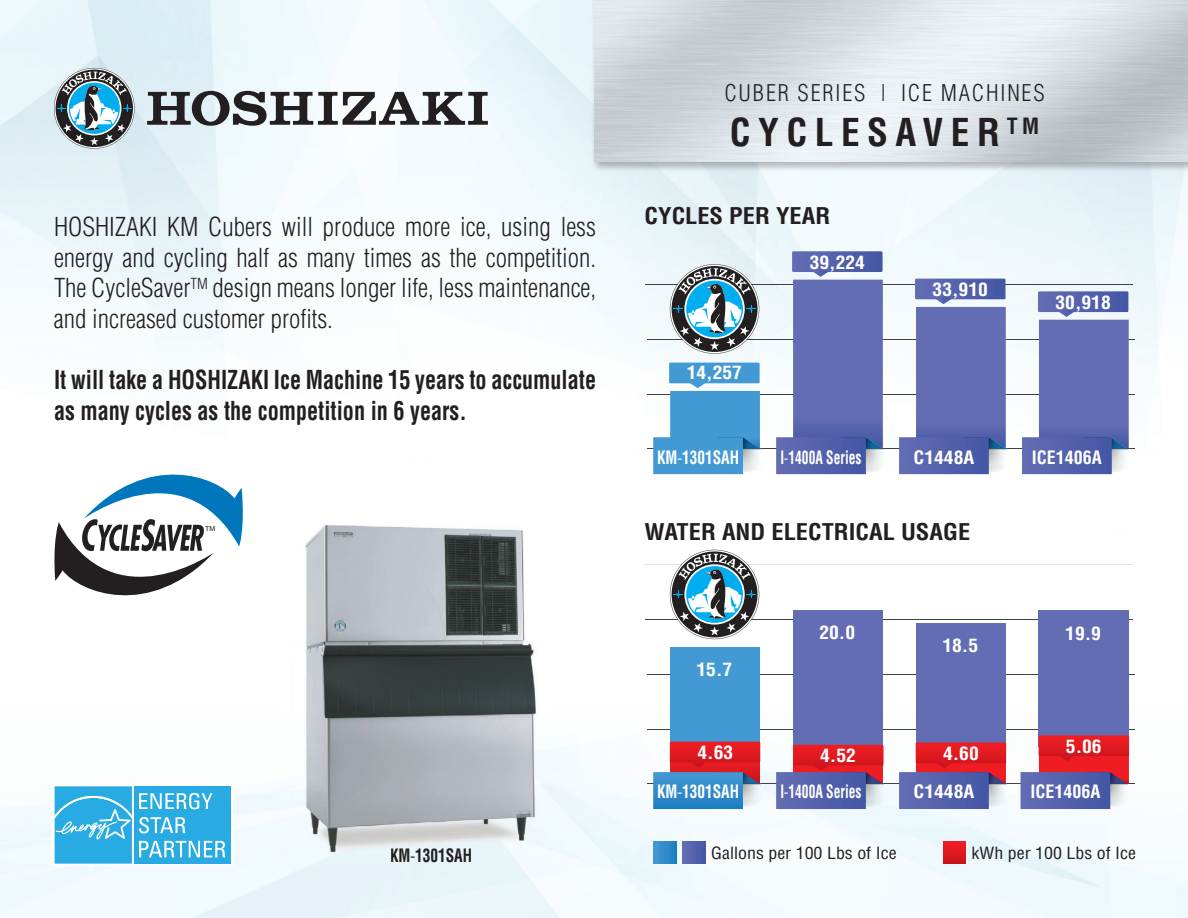
<style>
.page{position:relative;width:1188px;height:918px;background:#fff}
.page>*{position:absolute;margin:0;border:0;box-sizing:border-box;transform-origin:0 0}
.t1{font:700 condensed 37.5px "Helvetica";letter-spacing:.2em;color:#231f20}
.t2{font:300 condensed 25.5px/30.6px "Helvetica";color:#231f20;text-align:justify}
.t3{font:700 condensed 25.5px/30.6px "Helvetica";color:#231f20;scale:.87 1}
.t4{font:700 condensed 22.5px "Helvetica";color:#231f20;scale:1.08 1}
.t5{font:300 condensed 22.5px "Helvetica";letter-spacing:.08em;color:#231f20}
.t6{font:700 condensed 18px "Helvetica";color:#fff;scale:1.08 1}
.t7{font:700 condensed 18px "Helvetica";color:#fff;scale:.75 1}
.t8{font:700 condensed 18px "Helvetica";color:#fff;scale:.85 1}
.t9{font:700 condensed 18px "Helvetica";color:#fff}
.t10{font:700 condensed 18px "Helvetica";color:#221e1f;scale:.85 1}
.t11{font:condensed 16.5px "Helvetica";color:#231f20;scale:1.08 1}
.t12{font:7.05px "Arial";color:#231f20}
.s1{font-family:"Myriad Pro";font-weight:400;font-stretch:normal}
.s2{font-family:"Myriad Pro";font-weight:400;font-stretch:normal;color:#231f20}
.s3{color:#221f20}
.s4{color:#231f20}
</style>
<div class="page">
<img style="left:0;top:0;width:1188px;height:918px">
<hr style="left:647px;top:339px;width:488px;height:1px;background:#414042">
<hr style="left:647px;top:394px;width:488px;height:1px;background:#414042">
<hr style="left:647px;top:449px;width:488px;height:1px;background:#414042">
<hr style="left:645px;top:284px;width:488px;height:1px;background:#414042">
<div style="left:669px;top:363px;width:91px;height:20px;background:#4399d3"></div>
<img style="left:743px;top:440px;width:21px;height:33px">
<img style="left:743px;top:449px;width:18px;height:1px">
<svg style="left:670px;top:378px;width:90px;height:71px"></svg>
<div style="left:653px;top:437px;width:90px;height:37px;background:#4399d3"></div>
<img style="left:866px;top:440px;width:21px;height:33px">
<img style="left:866px;top:449px;width:18px;height:1px">
<svg style="left:792px;top:251px;width:91px;height:198px;background:#6671b5"></svg>
<div style="left:776px;top:437px;width:90px;height:37px;background:linear-gradient(to right,#636db3,#4456a5)"></div>
<img style="left:989px;top:440px;width:21px;height:33px">
<img style="left:989px;top:449px;width:18px;height:1px">
<svg style="left:915px;top:279px;width:91px;height:170px;background:#6772b5"></svg>
<div style="left:899px;top:437px;width:90px;height:37px;background:linear-gradient(to right,#636db3,#4456a5)"></div>
<img style="left:1112px;top:449px;width:19px;height:24px">
<svg style="left:1038px;top:291px;width:91px;height:159px;background:#6873b5"></svg>
<div style="left:1022px;top:437px;width:90px;height:37px;background:linear-gradient(to right,#636db3,#4456a5)"></div>
<hr style="left:647px;top:674px;width:488px;height:1px;background:#414042">
<hr style="left:647px;top:729px;width:488px;height:1px;background:#414042">
<hr style="left:647px;top:784px;width:488px;height:1px;background:#414042">
<hr style="left:645px;top:565px;width:488px;height:1px;background:#414042">
<hr style="left:645px;top:619px;width:488px;height:1px;background:#414042">
<img style="left:743px;top:775px;width:21px;height:33px">
<img style="left:743px;top:784px;width:18px;height:1px">
<div style="left:670px;top:647px;width:90px;height:108px;background:#4399d3"></div>
<svg style="left:653px;top:772px;width:90px;height:37px;background:#2d87c8"></svg>
<img style="left:866px;top:775px;width:21px;height:33px">
<img style="left:866px;top:784px;width:18px;height:1px">
<div style="left:793px;top:610px;width:90px;height:147px;background:#636db3"></div>
<div style="left:776px;top:772px;width:90px;height:37px;background:linear-gradient(to right,#636db3,#4456a5)"></div>
<img style="left:989px;top:775px;width:21px;height:33px">
<img style="left:989px;top:784px;width:18px;height:1px">
<div style="left:916px;top:623px;width:90px;height:133px;background:#636db3"></div>
<div style="left:899px;top:772px;width:90px;height:37px;background:linear-gradient(to right,#636db3,#4456a5)"></div>
<img style="left:1110px;top:784px;width:21px;height:24px">
<div style="left:1039px;top:611px;width:90px;height:135px;background:#636db3"></div>
<div style="left:1021px;top:772px;width:89px;height:37px;background:linear-gradient(to right,#636db3,#4456a5)"></div>
<svg style="left:54px;top:475px;width:189px;height:120px"></svg>
<svg style="left:670px;top:264px;width:89px;height:90px"></svg>
<svg style="left:670px;top:550px;width:89px;height:89px"></svg>
<div style="left:683px;top:841px;width:22px;height:23px;background:linear-gradient(to right,#646db3,#4758a7)"></div>
<div style="left:654px;top:841px;width:22px;height:23px;background:linear-gradient(to right,#4798d3,#207fc3)"></div>
<svg style="left:943px;top:841px;width:23px;height:23px"></svg>
<img style="left:282px;top:516px;width:266px;height:346px">
<img style="left:391px;top:849px;width:18px;height:13px">
<img style="left:416px;top:848px;width:55px;height:14px">
<svg style="left:670px;top:742px;width:90px;height:42px;background:#b6374b"></svg>
<svg style="left:793px;top:745px;width:91px;height:39px;background:#bb2e46"></svg>
<svg style="left:916px;top:743px;width:90px;height:41px;background:#bd2b43"></svg>
<svg style="left:1039px;top:735px;width:90px;height:50px;background:#c22b41"></svg>
<div style="left:591px;top:0;width:597px;height:173px;background:#231f20;opacity:.3"></div>
<img style="left:594px;top:0;width:594px;height:162px">
<svg style="left:147px;top:91px;width:341px;height:35px"></svg>
<svg style="left:54px;top:68px;width:81px;height:81px;background:#7d9aa5"></svg>
<div style="left:52px;top:784px;width:181px;height:82px;background:#fff"></div>
<div style="left:134px;top:786px;width:97px;height:78px;background:#27abe2"></div>
<svg style="left:55px;top:786px;width:77px;height:78px;background:#3fb4e5"></svg>
<svg style="left:139px;top:841px;width:86px;height:16px"></svg>
<svg style="left:139px;top:793px;width:73px;height:16px"></svg>
<svg style="left:139px;top:817px;width:46px;height:16px"></svg>
<p class="t2" style="left:54px;top:212px;width:544px">HOSHIZAKI KM Cubers will produce more ice, using less energy and cycling half as many times as the competition.<br>The CycleSaver<sup>TM</sup> design means longer life, less maintenance, and increased customer profits.</p>
<p class="t3" style="left:54px;top:364px;width:625px">It will take a HOSHIZAKI Ice Machine 15 years to accumulate as many cycles as the competition in 6 years.</p>
<p class="t12" style="left:205px;top:524px;width:12px">TM</p>
<p class="t5" style="left:724px;top:80px;width:322px">CUBER SERIES | ICE MACHINES</p>
<h1 class="t1" style="left:730px;top:110px;width:311px">CYCLESAVER <sup>TM</sup></h1>
<p class="t4" style="left:645px;top:202px;width:174px">CYCLES PER YEAR</p>
<p class="t6" style="left:687px;top:361px;width:53px">14,257</p>
<p class="t8" style="left:657px;top:446px;width:98px">KM<span class="s1">‐</span>1301SAH</p>
<p class="t6" style="left:810px;top:251px;width:53px">39,224</p>
<p class="t6" style="left:933px;top:279px;width:53px">33,910</p>
<p class="t6" style="left:1056px;top:291px;width:53px">30,918</p>
<p class="t7" style="left:781px;top:446px;width:110px">I<span class="s1">‐</span>1400A Series</p>
<p class="t6" style="left:914px;top:446px;width:58px">C1448A</p>
<p class="t9" style="left:1032px;top:446px;width:72px">ICE1406A</p>
<p class="t4" style="left:645px;top:518px;width:303px">WATER AND ELECTRICAL USAGE</p>
<p class="t6" style="left:697px;top:659px;width:35px">15.7</p>
<p class="t6" style="left:819px;top:621px;width:35px">20.0</p>
<p class="t6" style="left:942px;top:634px;width:35px">18.5</p>
<p class="t6" style="left:698px;top:741px;width:35px">4.63</p>
<p class="t6" style="left:820px;top:745px;width:35px">4.52</p>
<p class="t6" style="left:943px;top:742px;width:35px">4.60</p>
<p class="t6" style="left:1065px;top:622px;width:35px">19.9</p>
<p class="t6" style="left:1066px;top:735px;width:35px">5.06</p>
<p class="t8" style="left:657px;top:781px;width:98px">KM<span class="s1">‐</span>1301SAH</p>
<p class="t7" style="left:781px;top:781px;width:110px">I<span class="s1">‐</span>1400A Series</p>
<p class="t6" style="left:914px;top:781px;width:58px">C1448A</p>
<p class="t9" style="left:1030px;top:781px;width:72px">ICE1406A</p>
<p class="t11" style="left:711px;top:842px;width:173px">Gallons per 100 Lbs of Ice</p>
<p class="t10" style="left:390px;top:845px;width:98px">KM<span class="s2">‐</span>13<span class="s3">01</span>SA<span class="s4">H</span></p>
<p class="t11" style="left:972px;top:842px;width:154px">kWh per 100 Lbs of Ice</p>
</div>
